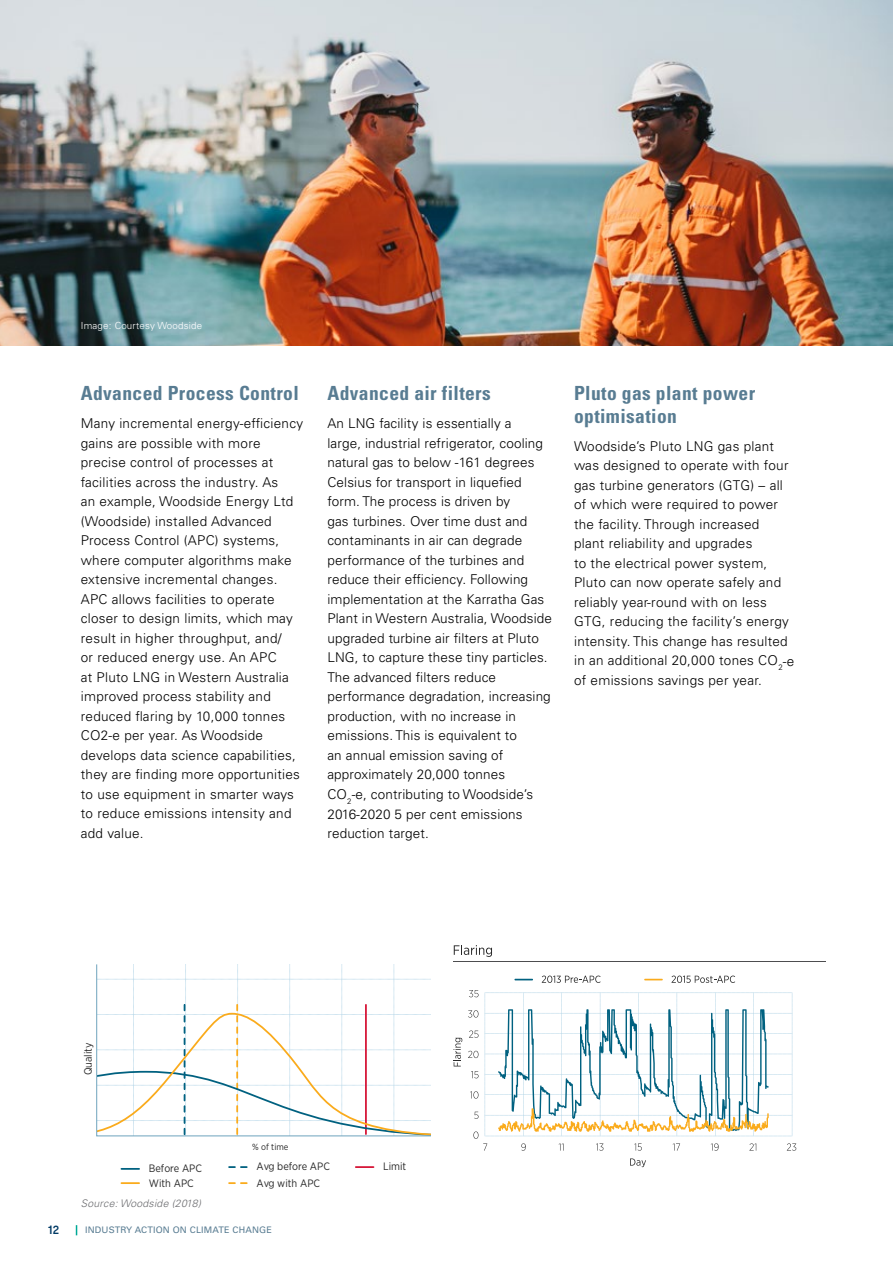
<style>
.page{position:relative;width:893px;height:1263px;background:#fff}
.page>*{position:absolute;margin:0;border:0;box-sizing:border-box;transform-origin:0 0}
.t1{font:700 condensed 19.5px/22.5px "Univers LT Std";letter-spacing:.02em;color:#587c92}
.t2{font:300 13.5px/19.5px "Univers LT Std";letter-spacing:.02em;color:#000}
.t3{font:500 12px "GT Walsheim";color:#003a65}
.t4{font:10.65px "Gotham Narrow";color:#292929}
.t5{font:italic 300 10.5px "Univers LT Std";letter-spacing:.02em;color:#6d6e71}
.t6{font:300 9.75px "Univers LT Std";letter-spacing:.02em;color:#fff}
.t7{font:9px "Univers LT Std";letter-spacing:.02em;color:#587c92}
.t8{font:9px "Gotham Narrow";color:#292929}
</style>
<div class="page">
<img style="left:0;top:0;width:893px;height:346px">
<svg style="left:121px;top:1182px;width:18px;height:2px"></svg>
<svg style="left:121px;top:1168px;width:18px;height:2px"></svg>
<svg style="left:229px;top:1182px;width:18px;height:2px"></svg>
<svg style="left:229px;top:1166px;width:18px;height:2px"></svg>
<svg style="left:356px;top:1166px;width:17px;height:2px"></svg>
<svg style="left:96px;top:964px;width:335px;height:172px"></svg>
<svg style="left:671px;top:975px;width:64px;height:8px"></svg>
<svg style="left:644px;top:979px;width:19px;height:1px"></svg>
<svg style="left:542px;top:975px;width:59px;height:8px"></svg>
<svg style="left:514px;top:979px;width:19px;height:1px"></svg>
<svg style="left:630px;top:1158px;width:16px;height:9px"></svg>
<svg style="left:453px;top:1038px;width:9px;height:28px"></svg>
<svg style="left:468px;top:990px;width:328px;height:161px"></svg>
<svg style="left:454px;top:945px;width:38px;height:12px"></svg>
<hr style="left:453px;top:961px;width:372px;height:1px;background:#4d4d4f">
<p class="t6" style="left:81px;top:320px;width:123px">Image: Courtesy Woodside</p>
<h1 class="t1" style="left:81px;top:382px;width:220px">Advanced Process Control</h1>
<p class="t2" style="left:81px;top:414px;width:224px">Many incremental energy-efficiency gains are possible with more precise control of processes at facilities across the industry. As<br>an example, Woodside Energy Ltd (Woodside) installed Advanced<br>Process Control (APC) systems, where computer algorithms make extensive incremental changes.<br>APC allows facilities to operate closer to design limits, which may result in higher throughput, and/<br>or reduced energy use. An APC<br>at Pluto LNG in Western Australia improved process stability and reduced flaring by 10,000 tonnes<br>CO2-e per year. As Woodside develops data science capabilities, they are finding more opportunities to use equipment in smarter ways to reduce emissions intensity and add value.</p>
<h1 class="t1" style="left:327px;top:382px;width:165px">Advanced air filters</h1>
<p class="t2" style="left:327px;top:414px;width:226px">An LNG facility is essentially a<br>large, industrial refrigerator, cooling natural gas to below -161 degrees Celsius for transport in liquefied form. The process is driven by<br>gas turbines. Over time dust and contaminants in air can degrade performance of the turbines and reduce their efficiency. Following implementation at the Karratha Gas Plant in Western Australia, Woodside upgraded turbine air filters at Pluto LNG, to capture these tiny particles.<br>The advanced filters reduce performance degradation, increasing production, with no increase in emissions. This is equivalent to<br>an annual emission saving of approximately 20,000 tonnes<br>CO<sub>2</sub>-e, contributing to Woodside’s 2016‑2020 5 per cent emissions reduction target.</p>
<h1 class="t1" style="left:574px;top:382px;width:183px">Pluto gas plant power optimisation</h1>
<p class="t2" style="left:574px;top:436px;width:222px">Woodside’s Pluto LNG gas plant was designed to operate with four gas turbine generators (GTG) – all of which were required to power the facility. Through increased<br>plant reliability and upgrades<br>to the electrical power system, Pluto can now operate safely and reliably year-round with on less GTG, reducing the facility’s energy intensity. This change has resulted in an additional 20,000 tones CO<sub>2</sub>-e of emissions savings per year.</p>
<p class="t4" style="left:82px;top:1075px;width:35px;rotate:-90deg">Quality</p>
<p class="t4" style="left:149px;top:1162px;width:55px">Before APC</p>
<p class="t4" style="left:149px;top:1176px;width:46px">With APC</p>
<p class="t5" style="left:81px;top:1197px;width:122px">Source: Woodside (2018)</p>
<p class="t8" style="left:252px;top:1141px;width:38px">% of time</p>
<p class="t4" style="left:256px;top:1160px;width:75px">Avg before APC</p>
<p class="t4" style="left:383px;top:1160px;width:25px">Limit</p>
<p class="t4" style="left:256px;top:1176px;width:65px">Avg with APC</p>
<p class="t3" style="left:48px;top:1222px;width:12px">12</p>
<p class="t7" style="left:85px;top:1225px;width:188px">INDUSTRY ACTION ON CLIMATE CHANGE</p>
</div>
